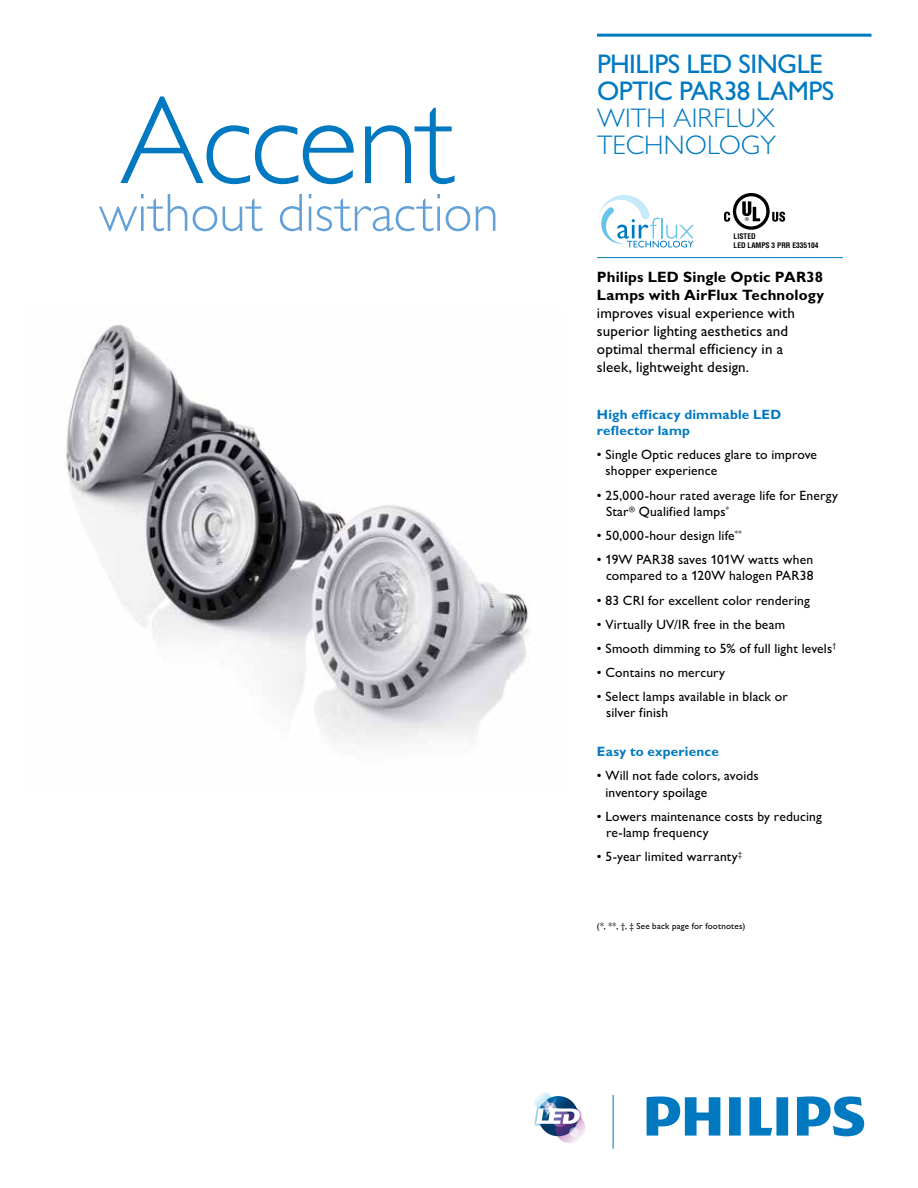
<style>
.page{position:relative;width:918px;height:1188px;background:#fff}
.page>*{position:absolute;margin:0;border:0;box-sizing:border-box;transform-origin:0 0}
.t1{font:300 126px "Gill Sans";letter-spacing:-.02em;color:#0079c1}
.t2{font:300 54px "Gill Sans";color:#63a0d6}
.t3{font:27px/27px "Gill Sans Alt One";letter-spacing:-.02em;color:#0079c1}
.t4{font:300 27px/27px "Gill Sans Alt One";letter-spacing:.005em;color:#0079c1}
.t5{font:15px/18px "Gill Sans Alt One";letter-spacing:.01em;color:#000}
.t6{font:700 15px/18px "Gill Sans Alt One";letter-spacing:.01em;color:#000}
.t7{font:13.5px/16.5px "Gill Sans Alt One";letter-spacing:.015em;color:#000}
.t8{font:700 13.5px/16.5px "Gill Sans Alt One";letter-spacing:.015em;color:#0079c1}
.t9{font:9px "Gill Sans Alt One";letter-spacing:.025em;color:#000}
.t10{font:700 condensed 7.5px/9px "Helvetica";color:#000}
</style>
<div class="page">
<hr style="left:597px;top:34px;width:275px;height:3px;background:#0079c1">
<img style="left:66px;top:324px;width:464px;height:420px">
<hr style="left:597px;top:257px;width:246px;height:1px;background:#0079c1">
<svg style="left:599px;top:195px;width:95px;height:53px"></svg>
<svg style="left:647px;top:1096px;width:217px;height:40px"></svg>
<hr style="left:613px;top:1095px;width:1px;height:54px;background:#0079c1">
<svg style="left:538px;top:1096px;width:40px;height:40px"></svg>
<svg style="left:555px;top:1113px;width:30px;height:30px"></svg>
<svg style="left:534px;top:1092px;width:18px;height:18px"></svg>
<img style="left:537px;top:1097px;width:27px;height:1px">
<svg style="left:569px;top:1127px;width:10px;height:10px"></svg>
<svg style="left:534px;top:1098px;width:48px;height:28px"></svg>
<svg style="left:724px;top:193px;width:61px;height:37px"></svg>
<h1 class="t1" style="left:120px;top:42px;width:336px">Accent</h1>
<h2 class="t2" style="left:99px;top:171px;width:401px">without distraction</h2>
<h3 class="t3" style="left:597px;top:50px;width:239px">PHILIPS LED SINGLE<br>OPTIC PAR38 LAMPS</h3>
<h3 class="t4" style="left:597px;top:104px;width:181px">WITH AIRFLUX<br>TECHNOLOGY</h3>
<p class="t10" style="left:734px;top:232px;width:87px">LISTED<br>LED LAMPS 3 PRR E335104</p>
<p class="t6" style="left:597px;top:268px;width:229px">Philips LED Single Optic PAR38<br>Lamps with AirFlux Technology</p>
<p class="t5" style="left:597px;top:304px;width:200px">improves visual experience with superior lighting aesthetics and optimal thermal efficiency in a sleek, lightweight design.</p>
<p class="t8" style="left:597px;top:406px;width:186px">High efficacy dimmable LED reflector lamp</p>
<p class="t7" style="left:606px;top:446px;width:213px;text-indent:-9px">• Single Optic reduces glare to improve shopper experience</p>
<p class="t7" style="left:606px;top:487px;width:233px;text-indent:-9px">• 25,000-hour rated average life for Energy<br>Star<sup>®</sup> Qualified lamps<sup>*</sup></p>
<p class="t7" style="left:597px;top:527px;width:146px">• 50,000-hour design life<sup>**</sup></p>
<p class="t7" style="left:597px;top:551px;width:218px;text-align:right">• 19W PAR38 saves 101W watts when compared to a 120W halogen PAR38</p>
<p class="t7" style="left:597px;top:592px;width:214px">• 83 CRI for excellent color rendering</p>
<p class="t7" style="left:597px;top:616px;width:190px">• Virtually UV/IR free in the beam</p>
<p class="t7" style="left:597px;top:640px;width:241px">• Smooth dimming to 5% of full light levels<sup>†</sup></p>
<p class="t7" style="left:597px;top:664px;width:130px">• Contains no mercury</p>
<p class="t7" style="left:606px;top:688px;width:183px;text-indent:-9px">• Select lamps available in black or silver finish</p>
<p class="t8" style="left:597px;top:743px;width:123px">Easy to experience</p>
<p class="t7" style="left:606px;top:767px;width:155px;text-indent:-9px">• Will not fade colors, avoids inventory spoilage</p>
<p class="t7" style="left:606px;top:808px;width:217px;text-indent:-9px">• Lowers maintenance costs by reducing re-lamp frequency</p>
<p class="t7" style="left:597px;top:848px;width:147px">• 5-year limited warranty<sup>‡</sup></p>
<p class="t9" style="left:597px;top:919px;width:150px">(*, **, †, ‡ See back page for footnotes)</p>
</div>
